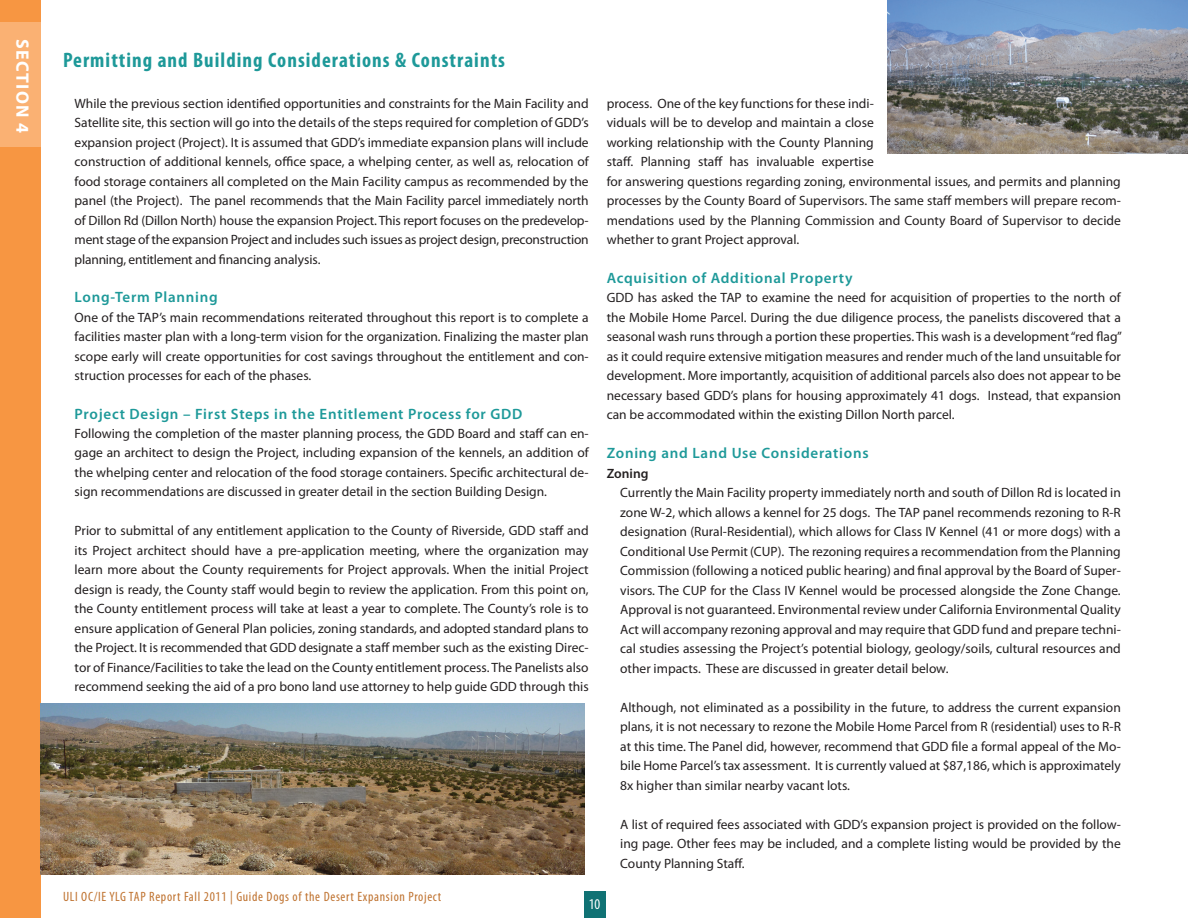
<style>
.page{position:relative;width:1188px;height:918px;background:#fff}
.page>*{position:absolute;margin:0;border:0;box-sizing:border-box;transform-origin:0 0}
.t1{font:700 condensed 21px "Myriad Pro";letter-spacing:.05em;color:#1e9999}
.t2{font:700 18px "Myriad Pro";letter-spacing:.07em;color:#fff}
.t3{font:600 15px "Myriad Pro";letter-spacing:.05em;color:#1e9999}
.t4{font:condensed 15px "Myriad Pro";color:#fff}
.t5{font:13.5px/19.5px "Myriad Pro";color:#231f20;text-align:justify}
.t6{font:condensed 13.5px "Myriad Pro";letter-spacing:.05em;color:#bf722f}
.t7{font:600 13.5px "Myriad Pro";color:#231f20}
</style>
<div class="page">
<div style="left:0;top:0;width:40px;height:918px;background:#f79642"></div>
<div style="left:0;top:22px;width:40px;height:125px;background:#fab173"></div>
<div style="left:584px;top:891px;width:22px;height:27px;background:#107274"></div>
<img style="left:40px;top:704px;width:545px;height:170px">
<img style="left:887px;top:0;width:301px;height:154px">
<h2 class="t2" style="left:34px;top:39px;width:95px;rotate:90deg">SECTION 4</h2>
<h1 class="t1" style="left:63px;top:47px;width:444px">Permitting and Building Considerations &amp; Constraints</h1>
<p class="t5" style="left:75px;top:94px;width:516px">While the previous section identified opportunities and constraints for the Main Facility and Satellite site, this section will go into the details of the steps required for completion of GDD’s expansion project (Project). It is assumed that GDD’s immediate expansion plans will include construction of additional kennels, office space, a whelping center, as well as, relocation of food storage containers all completed on the Main Facility campus as recommended by the panel (the Project). The panel recommends that the Main Facility parcel immediately north of Dillon Rd (Dillon North) house the expansion Project. This report focuses on the predevelop&shy;ment stage of the expansion Project and includes such issues as project design, preconstruction planning, entitlement and financing analysis.</p>
<p class="t3" style="left:75px;top:288px;width:145px">Long-Term Planning</p>
<p class="t5" style="left:75px;top:307px;width:516px">One of the TAP’s main recommendations reiterated throughout this report is to complete a facilities master plan with a long-term vision for the organization. Finalizing the master plan scope early will create opportunities for cost savings throughout the entitlement and con&shy;struction processes for each of the phases.</p>
<p class="t3" style="left:75px;top:404px;width:449px">Project Design – First Steps in the Entitlement Process for GDD</p>
<p class="t5" style="left:75px;top:424px;width:516px">Following the completion of the master planning process, the GDD Board and staff can en&shy;gage an architect to design the Project, including expansion of the kennels, an addition of the whelping center and relocation of the food storage containers. Specific architectural de&shy;sign recommendations are discussed in greater detail in the section Building Design.</p>
<p class="t5" style="left:75px;top:521px;width:516px">Prior to submittal of any entitlement application to the County of Riverside, GDD staff and its Project architect should have a pre-application meeting, where the organization may learn more about the County requirements for Project approvals. When the initial Project design is ready, the County staff would begin to review the application. From this point on, the County entitlement process will take at least a year to complete. The County’s role is to ensure application of General Plan policies, zoning standards, and adopted standard plans to the Project. It is recommended that GDD designate a staff member such as the existing Direc&shy;tor of Finance/Facilities to take the lead on the County entitlement process. The Panelists also recommend seeking the aid of a pro bono land use attorney to help guide GDD through this</p>
<p class="t5" style="left:607px;top:93px;width:516px;text-align:left">process. One of the key functions for these indi-<br>viduals will be to develop and maintain a close<br>working relationship with the County Planning<br>staff. Planning staff has invaluable expertise<br>for answering questions regarding zoning, environmental issues, and permits and planning processes by the County Board of Supervisors. The same staff members will prepare recom&shy;mendations used by the Planning Commission and County Board of Supervisor to decide whether to grant Project approval.</p>
<p class="t3" style="left:607px;top:268px;width:247px">Acquisition of Additional Property</p>
<p class="t5" style="left:607px;top:288px;width:517px">GDD has asked the TAP to examine the need for acquisition of properties to the north of the Mobile Home Parcel. During the due diligence process, the panelists discovered that a seasonal wash runs through a portion these properties. This wash is a development “red flag” as it could require extensive mitigation measures and render much of the land unsuitable for development. More importantly, acquisition of additional parcels also does not appear to be necessary based GDD’s plans for housing approximately 41 dogs. Instead, that expansion can be accommodated within the existing Dillon North parcel.</p>
<p class="t3" style="left:607px;top:444px;width:263px">Zoning and Land Use Considerations</p>
<p class="t7" style="left:607px;top:465px;width:43px">Zoning</p>
<p class="t5" style="left:620px;top:483px;width:502px">Currently the Main Facility property immediately north and south of Dillon Rd is located in zone W-2, which allows a kennel for 25 dogs. The TAP panel recommends rezoning to R-R designation (Rural-Residential), which allows for Class IV Kennel (41 or more dogs) with a Conditional Use Permit (CUP). The rezoning requires a recommendation from the Planning Commission (following a noticed public hearing) and final approval by the Board of Super&shy;visors. The CUP for the Class IV Kennel would be processed alongside the Zone Change.<br>Approval is not guaranteed. Environmental review under California Environmental Quality Act will accompany rezoning approval and may require that GDD fund and prepare techni&shy;cal studies assessing the Project’s potential biology, geology/soils, cultural resources and other impacts. These are discussed in greater detail below.</p>
<p class="t5" style="left:620px;top:697px;width:502px">Although, not eliminated as a possibility in the future, to address the current expansion plans, it is not necessary to rezone the Mobile Home Parcel from R (residential) uses to R-R at this time. The Panel did, however, recommend that GDD file a formal appeal of the Mo&shy;bile Home Parcel’s tax assessment. It is currently valued at $87,186, which is approximately 8x higher than similar nearby vacant lots.</p>
<p class="t5" style="left:620px;top:814px;width:502px">A list of required fees associated with GDD’s expansion project is provided on the follow&shy;ing page. Other fees may be included, and a complete listing would be provided by the County Planning Staff.</p>
<p class="t6" style="left:63px;top:889px;width:380px">ULI OC/IE YLG TAP Report Fall 2011 | Guide Dogs of the Desert Expansion Project</p>
<p class="t4" style="left:589px;top:895px;width:13px">10</p>
</div>
